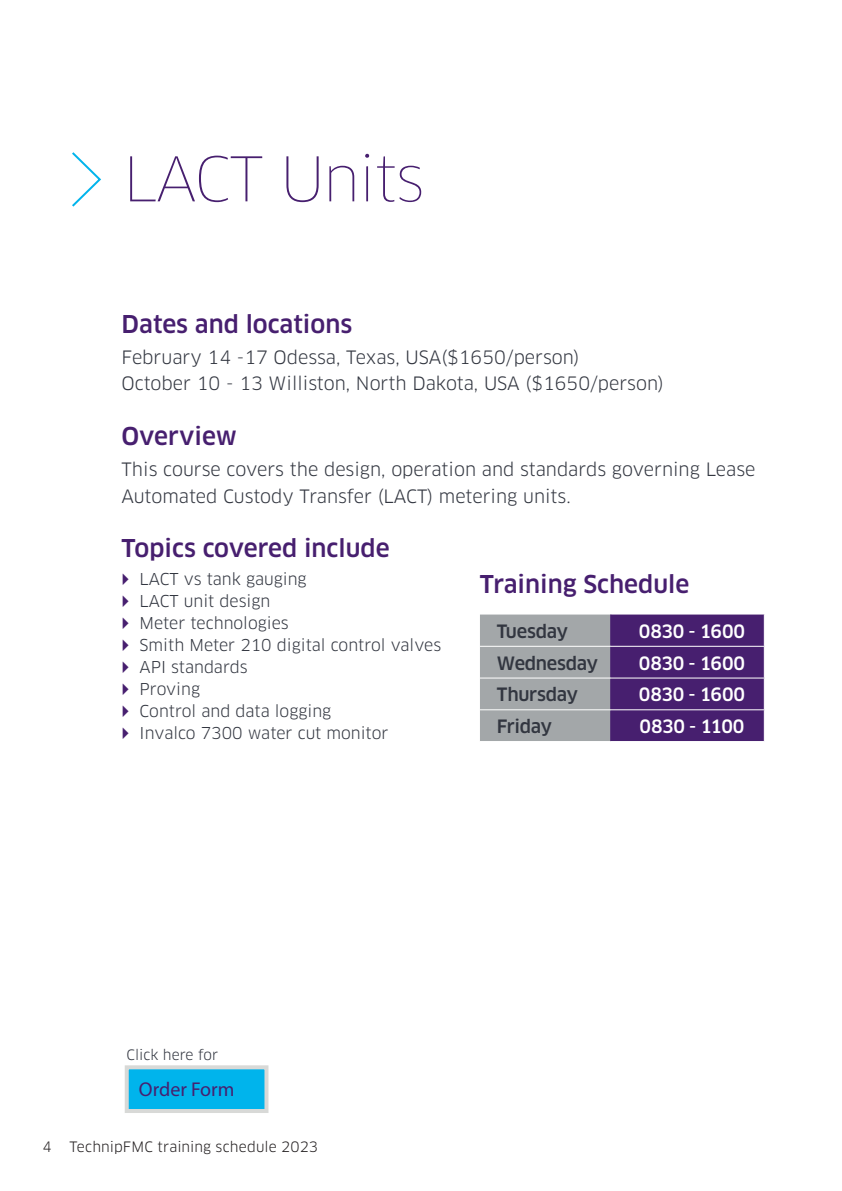
<style>
.page{position:relative;width:842px;height:1191px;background:#fff}
.page>*{position:absolute;margin:0;border:0;box-sizing:border-box;transform-origin:0 0}
.t1{font:100 60px "Clan OT";letter-spacing:-.03em;color:#471f6f}
.t2{font:500 24px "Clan OT";color:#471f6f}
.t3{font:20px "Myriad Pro";color:#471f6f}
.t4{font:18px/26px "Clan OT";color:#323640}
.t5{font:500 18px "Clan OT";letter-spacing:-.015em;color:#fff}
.t6{font:500 18px "Clan OT";letter-spacing:-.025em;color:#323640}
.t7{font:16px/22px "Clan OT";color:#323640}
.t8{font:14px "Clan OT";letter-spacing:.01em;color:#231f20}
.t9{font:14px "Clan OT";color:#323640}
</style>
<div class="page">
<svg style="left:72px;top:152px;width:29px;height:55px"></svg>
<div style="left:125px;top:1065px;width:143px;height:48px;background:#00b4ec;border:4px solid #d8d9d7"></div>
<svg style="left:480px;top:614px;width:284px;height:127px;background:#735f8b"></svg>
<hr style="left:610px;top:614px;width:1px;height:32px;background:#471f6f">
<hr style="left:610px;top:647px;width:1px;height:30px;background:#471f6f">
<hr style="left:610px;top:678px;width:1px;height:31px;background:#471f6f">
<hr style="left:610px;top:710px;width:1px;height:31px;background:#471f6f">
<hr style="left:480px;top:646px;width:131px;height:1px;background:#fff">
<hr style="left:611px;top:646px;width:154px;height:1px;background:#fff">
<hr style="left:480px;top:677px;width:131px;height:1px;background:#fff">
<hr style="left:611px;top:677px;width:154px;height:1px;background:#fff">
<hr style="left:480px;top:709px;width:131px;height:1px;background:#fff">
<hr style="left:611px;top:709px;width:154px;height:1px;background:#fff">
<h1 class="t1" style="left:123px;top:143px;width:303px">LACT Units</h1>
<h2 class="t2" style="left:122px;top:310px;width:232px">Dates and locations</h2>
<p class="t4" style="left:122px;top:345px;width:544px">February 14 -17 Odessa, Texas, USA($1650/person)<br>October 10 - 13 Williston, North Dakota, USA ($1650/person)</p>
<h2 class="t2" style="left:122px;top:422px;width:117px">Overview</h2>
<p class="t4" style="left:122px;top:457px;width:635px">This course covers the design, operation and standards governing Lease<br>Automated Custody Transfer (LACT) metering units.</p>
<h2 class="t2" style="left:122px;top:534px;width:270px">Topics covered include</h2>
<p class="t7" style="left:140px;top:567px;width:303px">LACT vs tank gauging<br>LACT unit design<br>Meter technologies<br>Smith Meter 210 digital control valves<br>API standards<br>Proving<br>Control and data logging<br>Invalco 7300 water cut monitor</p>
<h2 class="t2" style="left:480px;top:569px;width:211px">Training Schedule</h2>
<p class="t6" style="left:497px;top:620px;width:73px">Tuesday</p>
<p class="t5" style="left:639px;top:620px;width:108px">0830 - 1600</p>
<p class="t6" style="left:497px;top:652px;width:103px">Wednesday</p>
<p class="t5" style="left:639px;top:652px;width:108px">0830 - 1600</p>
<p class="t6" style="left:497px;top:684px;width:83px">Thursday</p>
<p class="t5" style="left:639px;top:684px;width:108px">0830 - 1600</p>
<p class="t6" style="left:497px;top:716px;width:57px">Friday</p>
<p class="t5" style="left:640px;top:716px;width:106px">0830 - 1100</p>
<p class="t9" style="left:126px;top:1046px;width:93px">Click here for</p>
<p class="t3" style="left:139px;top:1076px;width:97px">Order Form</p>
<p class="t8" style="left:43px;top:1138px;width:11px">4</p>
<p class="t8" style="left:70px;top:1138px;width:250px">TechnipFMC training schedule 2023</p>
</div>
